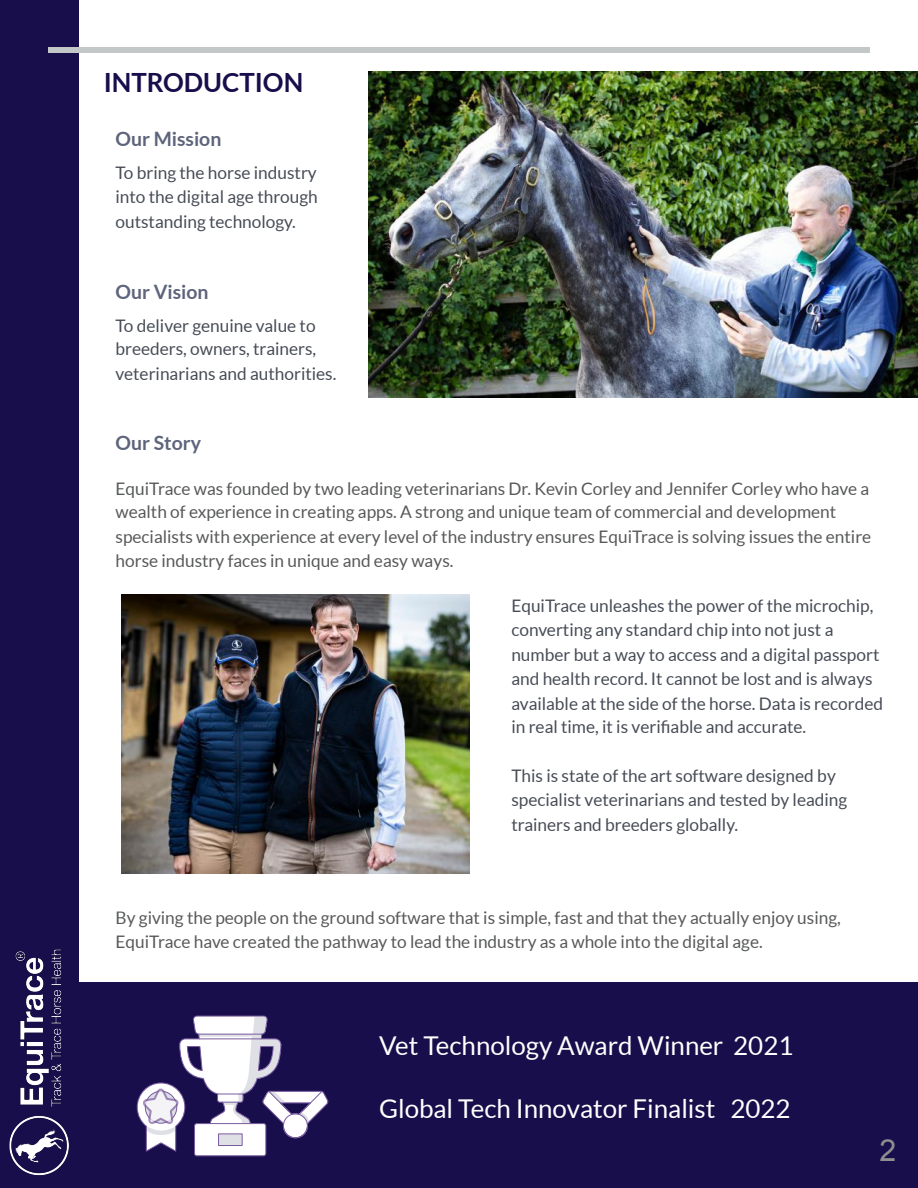
<style>
.page{position:relative;width:918px;height:1188px;background:#fff}
.page>*{position:absolute;margin:0;border:0;box-sizing:border-box;transform-origin:0 0}
.t1{font:30.3px "Arial";color:#8f8f8f}
.t2{font:25.95px "Lato";color:#fff}
.t3{font:700 25.95px "Lato";color:#180e4c}
.t4{font:700 19.5px "Lato";color:#5d647b}
.t5{font:17.25px/24.3px "Lato";color:#464b55}
.t6{font:17.25px/24.2px "Lato";color:#575859}
</style>
<div class="page">
<div style="left:0;top:0;width:79px;height:1188px;background:#180e4c"></div>
<div style="left:49px;top:47px;width:200px;height:5px;background:#c3c7c7"></div>
<div style="left:249px;top:47px;width:200px;height:5px;background:#c3c7c7"></div>
<div style="left:449px;top:47px;width:200px;height:5px;background:#c3c7c7"></div>
<div style="left:649px;top:47px;width:200px;height:5px;background:#c3c7c7"></div>
<div style="left:849px;top:47px;width:20px;height:5px;background:#c3c7c7"></div>
<img style="left:9px;top:949px;width:60px;height:227px">
<img style="left:368px;top:71px;width:550px;height:326px">
<img style="left:122px;top:594px;width:348px;height:280px">
<div style="left:79px;top:983px;width:839px;height:205px;background:#180e4c"></div>
<svg style="left:137px;top:1015px;width:191px;height:142px"></svg>
<h2 class="t3" style="left:104px;top:67px;width:201px">INTRODUCTION</h2>
<p class="t4" style="left:116px;top:128px;width:107px">Our Mission</p>
<p class="t5" style="left:116px;top:161px;width:204px;text-align:justify">To bring the horse industry into the digital age through outstanding technology.</p>
<p class="t4" style="left:116px;top:281px;width:95px">Our Vision</p>
<p class="t5" style="left:116px;top:313px;width:222px">To deliver genuine value to breeders, owners, trainers, veterinarians and authorities.</p>
<p class="t4" style="left:116px;top:432px;width:87px">Our Story</p>
<p class="t6" style="left:116px;top:476px;width:757px">EquiTrace was founded by two leading veterinarians Dr. Kevin Corley and Jennifer Corley who have a wealth of experience in creating apps. A strong and unique team of commercial and development specialists with experience at every level of the industry ensures EquiTrace is solving issues the entire horse industry faces in unique and easy ways.</p>
<p class="t5" style="left:511px;top:594px;width:373px">EquiTrace unleashes the power of the microchip, converting any standard chip into not just a number but a way to access and a digital passport and health record. It cannot be lost and is always available at the side of the horse. Data is recorded in real time, it is verifi able and accurate.</p>
<p class="t5" style="left:511px;top:764px;width:337px">This is state of the art software designed by specialist veterinarians and tested by leading trainers and breeders globally.</p>
<p class="t6" style="left:116px;top:906px;width:727px;line-height:23.7px">By giving the people on the ground software that is simple, fast and that they actually enjoy using,<br>EquiTrace have created the pathway to lead the industry as a whole into the digital age.</p>
<h2 class="t2" style="left:379px;top:1031px;width:416px">Vet Technology Award Winner 2021</h2>
<h2 class="t2" style="left:379px;top:1094px;width:413px">Global Tech Innovator Finalist 2022</h2>
<h1 class="t1" style="left:880px;top:1134px;width:18px">2</h1>
</div>
